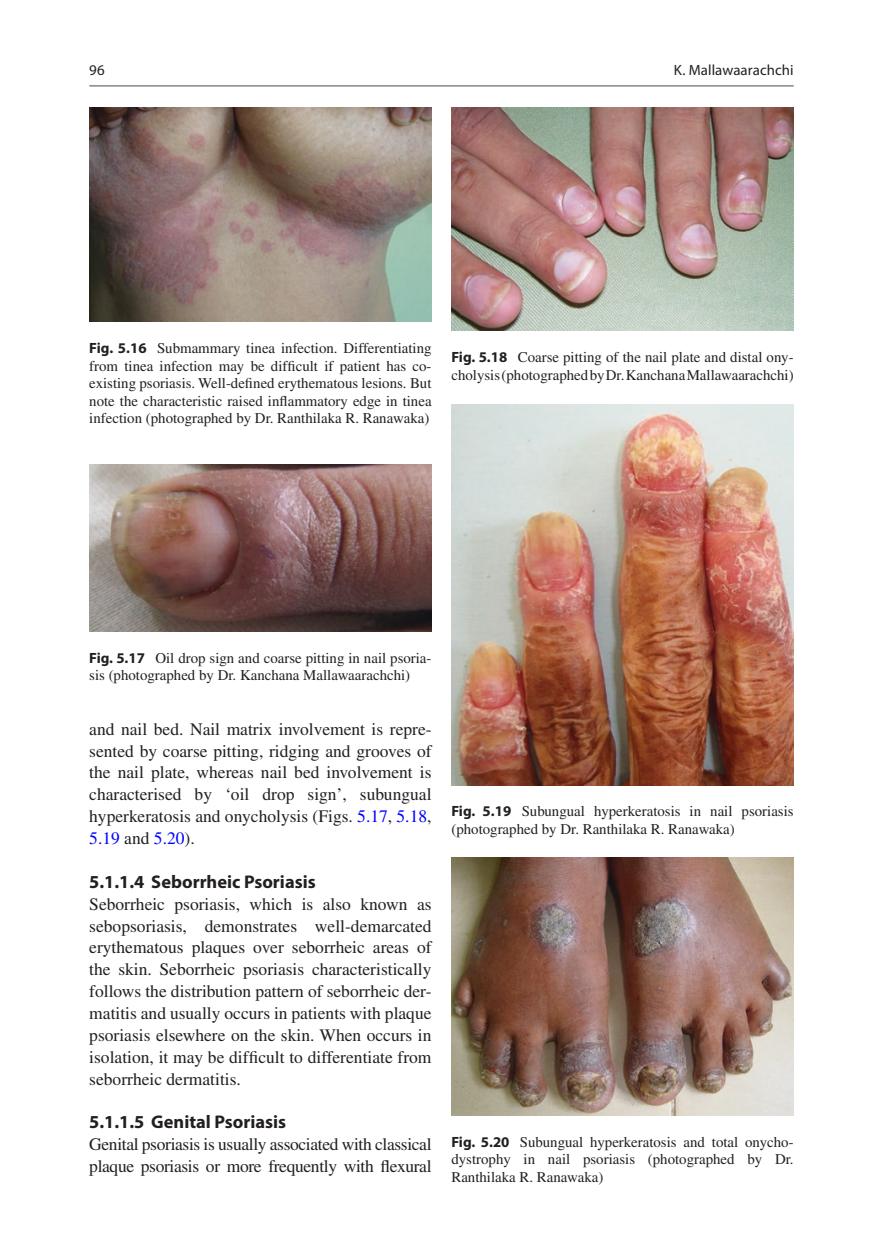
<style>
.page{position:relative;width:883px;height:1260px;background:#fff}
.page>*{position:absolute;margin:0;border:0;box-sizing:border-box;transform-origin:0 0}
.t1{font:700 18.38px "Myriad Pro";color:#231f20}
.t2{font:17.5px/21.9px "Times LT Std";letter-spacing:-.015em;color:#231f20;text-align:justify}
.t3{font:14.88px/17.5px "Times LT Std";color:#231f20}
.t4{font:14.88px "Myriad Pro Regular 2";letter-spacing:.005em;color:#231f20}
.t5{font:14.88px "Myriad Pro";color:#231f20}
.s1{font-family:"Myriad Pro";font-weight:700}
.s2{color:#00f}
</style>
<div class="page">
<img style="left:90px;top:107px;width:341px;height:215px">
<img style="left:90px;top:465px;width:341px;height:166px">
<img style="left:452px;top:107px;width:341px;height:224px">
<img style="left:452px;top:404px;width:341px;height:381px">
<img style="left:452px;top:858px;width:341px;height:257px">
<hr style="left:89px;top:85px;width:705px;height:2px;background:#939598">
<p class="t5" style="left:89px;top:61px;width:17px">96</p>
<p class="t4" style="left:674px;top:61px;width:121px">K. Mallawaarachchi</p>
<p class="t3" style="left:89px;top:339px;width:344px;text-align:justify"><span class="s1">Fig. 5.16</span> Submammary tinea infection. Differentiating from tinea infection may be difficult if patient has co&shy;existing psoriasis. Well-defined erythematous lesions. But note the characteristic raised inflammatory edge in tinea infection (photographed by Dr. Ranthilaka R. Ranawaka)</p>
<p class="t3" style="left:451px;top:348px;width:344px"><span class="s1">Fig. 5.18</span> Coarse pitting of the nail plate and distal ony&shy;cholysis (photographed by Dr. Kanchana Mallawaarachchi)</p>
<p class="t3" style="left:89px;top:649px;width:344px"><span class="s1">Fig. 5.17</span> Oil drop sign and coarse pitting in nail psoria&shy;sis (photographed by Dr. Kanchana Mallawaarachchi)</p>
<p class="t2" style="left:89px;top:718px;width:344px">and nail bed. Nail matrix involvement is repre&shy;sented by coarse pitting, ridging and grooves of the nail plate, whereas nail bed involvement is characterised by ‘oil drop sign’, subungual hyperkeratosis and onycholysis (Figs. <span class="s2">5.17</span>, <span class="s2">5.18</span>, <span class="s2">5.19</span> and <span class="s2">5.20</span>).</p>
<p class="t1" style="left:89px;top:870px;width:228px">5.1.1.4 Seborrheic Psoriasis</p>
<p class="t2" style="left:89px;top:893px;width:344px">Seborrheic psoriasis, which is also known as sebopsoriasis, demonstrates well-demarcated erythematous plaques over seborrheic areas of the skin. Seborrheic psoriasis characteristically follows the distribution pattern of seborrheic der&shy;matitis and usually occurs in patients with plaque psoriasis elsewhere on the skin. When occurs in isolation, it may be difficult to differentiate from seborrheic dermatitis.</p>
<p class="t1" style="left:89px;top:1110px;width:198px">5.1.1.5 Genital Psoriasis</p>
<p class="t2" style="left:89px;top:1133px;width:344px">Genital psoriasis is usually associated with classical plaque psoriasis or more frequently with flexural</p>
<p class="t3" style="left:451px;top:803px;width:344px"><span class="s1">Fig. 5.19</span> Subungual hyperkeratosis in nail psoriasis (photographed by Dr. Ranthilaka R. Ranawaka)</p>
<p class="t3" style="left:451px;top:1133px;width:344px;text-align:justify"><span class="s1">Fig. 5.20</span> Subungual hyperkeratosis and total onycho&shy;dystrophy in nail psoriasis (photographed by Dr.<br>Ranthilaka R. Ranawaka)</p>
</div>
